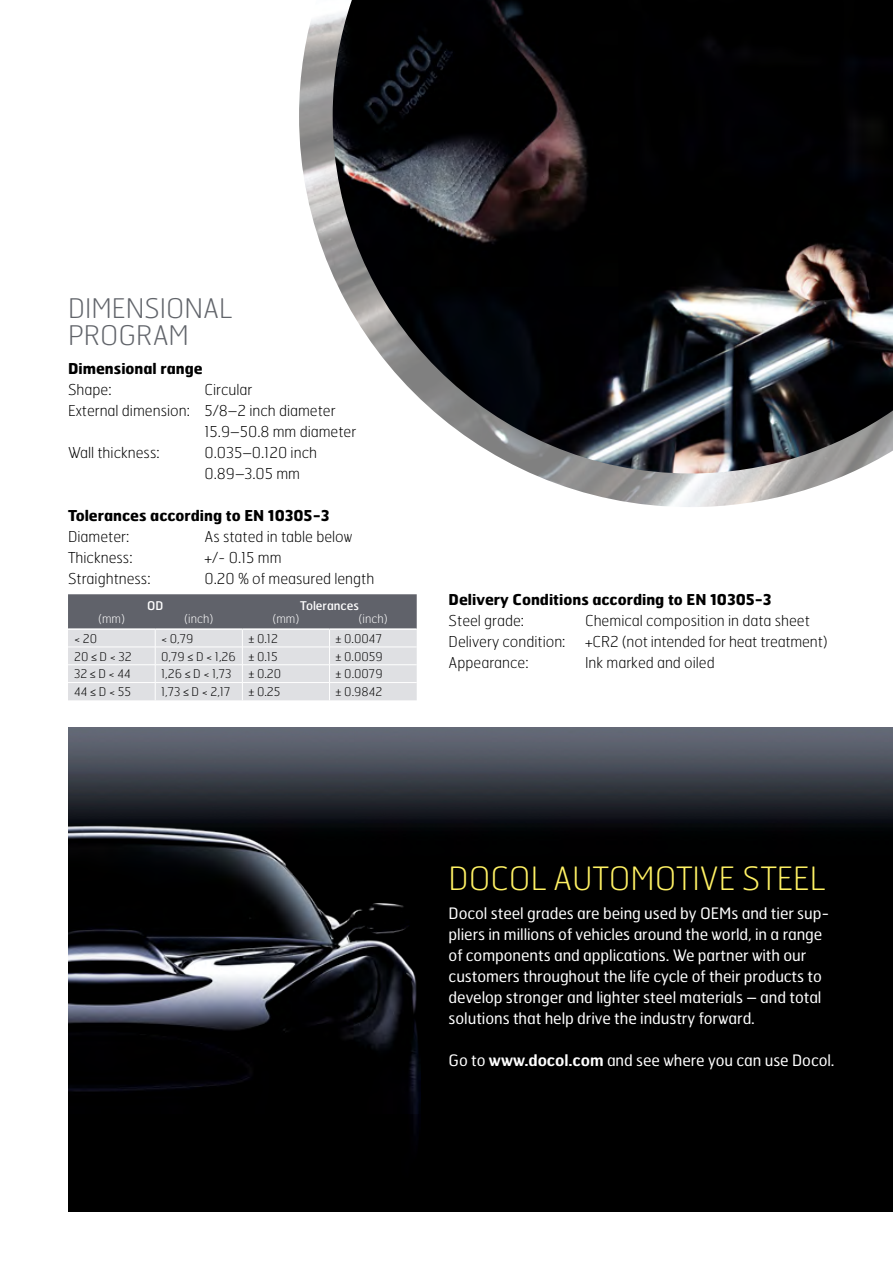
<style>
.page{position:relative;width:893px;height:1263px;background:#fff}
.page>*{position:absolute;margin:0;border:0;box-sizing:border-box;transform-origin:0 0}
.t1{font:100 32.1px "Hermes FB";color:#fff264}
.t2{font:100 27px/27px "Hermes FB";color:#61646a}
.t3{font:15.75px/21px "Hermes FB";letter-spacing:-.005em;color:#fff}
.t4{font:100 15px/21px "Hermes FB";color:#000}
.t5{font:700 15px "Hermes FB";color:#000}
.t6{font:100 12px "Hermes FB";color:#000}
.t7{font:100 12px "Hermes FB";color:#fff}
.t8{font:12px "Hermes FB";color:#fff}
.s1{font-family:"Calibri";font-weight:300}
.s2{font-weight:600}
</style>
<div class="page">
<img style="left:68px;top:727px;width:825px;height:485px">
<img style="left:299px;top:14px;width:551px;height:493px">
<img style="left:333px;top:0;width:560px;height:473px">
<img style="left:68px;top:826px;width:353px;height:373px">
<svg style="left:68px;top:594px;width:349px;height:106px;background:#b7b9bd"></svg>
<h2 class="t2" style="left:68px;top:294px;width:166px">DIMENSIONAL<br>PROGRAM</h2>
<p class="t5" style="left:68px;top:359px;width:136px">Dimensional range</p>
<p class="t4" style="left:68px;top:379px;width:45px">Shape:</p>
<p class="t4" style="left:205px;top:379px;width:49px">Circular</p>
<p class="t4" style="left:68px;top:400px;width:269px">External dimension: 5/8–2 inch diameter</p>
<p class="t4" style="left:205px;top:421px;width:153px">15.9–50.8 mm diameter</p>
<p class="t4" style="left:68px;top:442px;width:93px">Wall thickness:</p>
<p class="t4" style="left:205px;top:442px;width:114px">0.035–0.120 inch<br>0.89–3.05 mm</p>
<p class="t5" style="left:68px;top:506px;width:263px">Tolerances according to EN 10305-3</p>
<p class="t4" style="left:68px;top:526px;width:63px">Diameter:</p>
<p class="t4" style="left:205px;top:526px;width:149px">As stated in table below</p>
<p class="t4" style="left:68px;top:547px;width:66px">Thickness:</p>
<p class="t4" style="left:205px;top:547px;width:79px">+/- 0.15 mm</p>
<p class="t4" style="left:68px;top:568px;width:84px">Straightness:</p>
<p class="t4" style="left:205px;top:568px;width:171px">0.20 % of measured length</p>
<p class="t8" style="left:147px;top:597px;width:18px">OD</p>
<p class="t8" style="left:300px;top:597px;width:60px">Tolerances</p>
<p class="t7" style="left:98px;top:611px;width:29px">(mm)</p>
<p class="t7" style="left:184px;top:611px;width:31px">(inch)</p>
<p class="t7" style="left:272px;top:611px;width:29px">(mm)</p>
<p class="t7" style="left:358px;top:611px;width:31px">(inch)</p>
<p class="t6" style="left:74px;top:631px;width:25px">&lt; 20</p>
<p class="t6" style="left:161px;top:631px;width:34px">&lt; 0,79</p>
<p class="t6" style="left:248px;top:631px;width:31px"><span class="s1">±</span> 0.12</p>
<p class="t6" style="left:336px;top:631px;width:48px"><span class="s1">±</span> 0.0047</p>
<p class="t6" style="left:74px;top:649px;width:59px">20 <span class="s1">≤</span> D &lt; 32</p>
<p class="t6" style="left:161px;top:649px;width:118px">0,79 <span class="s1">≤</span> D &lt; 1,26 <span class="s1">±</span> 0.15</p>
<p class="t6" style="left:336px;top:649px;width:49px"><span class="s1">±</span> 0.0059</p>
<p class="t6" style="left:74px;top:666px;width:58px">32 <span class="s1">≤</span> D &lt; 44</p>
<p class="t6" style="left:161px;top:666px;width:72px">1,26 <span class="s1">≤</span> D &lt; 1,73</p>
<p class="t6" style="left:248px;top:666px;width:34px"><span class="s1">±</span> 0.20</p>
<p class="t6" style="left:336px;top:666px;width:49px"><span class="s1">±</span> 0.0079</p>
<p class="t6" style="left:74px;top:684px;width:58px">44 <span class="s1">≤</span> D &lt; 55</p>
<p class="t6" style="left:161px;top:684px;width:71px">1,73 <span class="s1">≤</span> D &lt; 2,17</p>
<p class="t6" style="left:248px;top:684px;width:34px"><span class="s1">±</span> 0.25</p>
<p class="t6" style="left:336px;top:684px;width:48px"><span class="s1">±</span> 0.9842</p>
<p class="t5" style="left:449px;top:590px;width:325px">Delivery Conditions according to EN 10305-3</p>
<p class="t4" style="left:449px;top:609px;width:77px">Steel grade:</p>
<p class="t4" style="left:585px;top:609px;width:226px">Chemical composition in data sheet</p>
<p class="t4" style="left:449px;top:630px;width:118px">Delivery condition:</p>
<p class="t4" style="left:585px;top:630px;width:244px">+CR2 (not intended for heat treatment)</p>
<p class="t4" style="left:449px;top:651px;width:81px">Appearance:</p>
<p class="t4" style="left:585px;top:651px;width:131px">Ink marked and oiled</p>
<h1 class="t1" style="left:449px;top:858px;width:378px">DOCOL AUTOMOTIVE STEEL</h1>
<p class="t3" style="left:449px;top:903px;width:382px">Docol steel grades are being used by OEMs and tier sup&shy;pliers in millions of vehicles around the world, in a range of components and applications. We partner with our customers throughout the life cycle of their products to develop stronger and lighter steel materials – and total solutions that help drive the industry forward.</p>
<p class="t3" style="left:449px;top:1050px;width:387px">Go to <span class="s2">www.docol.com</span> and see where you can use Docol.</p>
</div>
